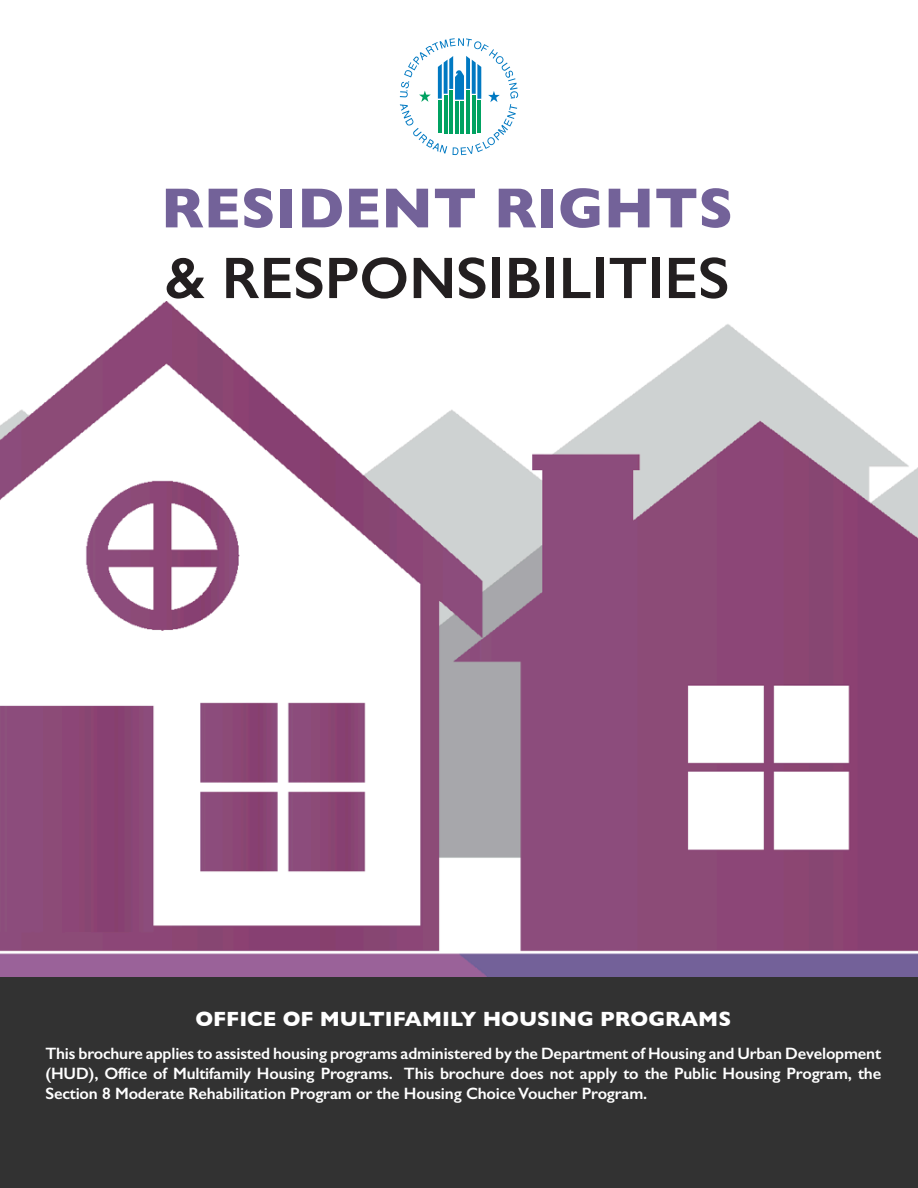
<style>
.page{position:relative;width:918px;height:1188px;background:#fff}
.page>*{position:absolute;margin:0;border:0;box-sizing:border-box;transform-origin:0 0}
.t1{font:600 58.95px "Gill Sans";color:#231f20}
.t2{font:700 57.15px "Gill Sans";color:#736299}
.t3{font:700 21px "Gill Sans";color:#fff}
.t4{font:600 16.5px/19.8px "Gill Sans";letter-spacing:-.01em;color:#fff;text-align:justify}
</style>
<div class="page">
<div style="left:0;top:976px;width:918px;height:212px;background:#323232"></div>
<img style="left:0;top:302px;width:918px;height:674px">
<svg style="left:400px;top:38px;width:118px;height:117px"></svg>
<p class="t2" style="left:161px;top:163px;width:574px">RESIDENT RIGHTS</p>
<p class="t1" style="left:165px;top:242px;width:566px">&amp; RESPONSIBILITIES</p>
<p class="t3" style="left:195px;top:1002px;width:537px">OFFICE OF MULTIFAMILY HOUSING PROGRAMS</p>
<p class="t4" style="left:45px;top:1043px;width:837px">This brochure applies to assisted housing programs administered by the Department of Housing and Urban Development (HUD), Office of Multifamily Housing Programs. This brochure does not apply to the Public Housing Program, the Section 8 Moderate Rehabilitation Program or the Housing Choice Voucher Program.</p>
</div>
